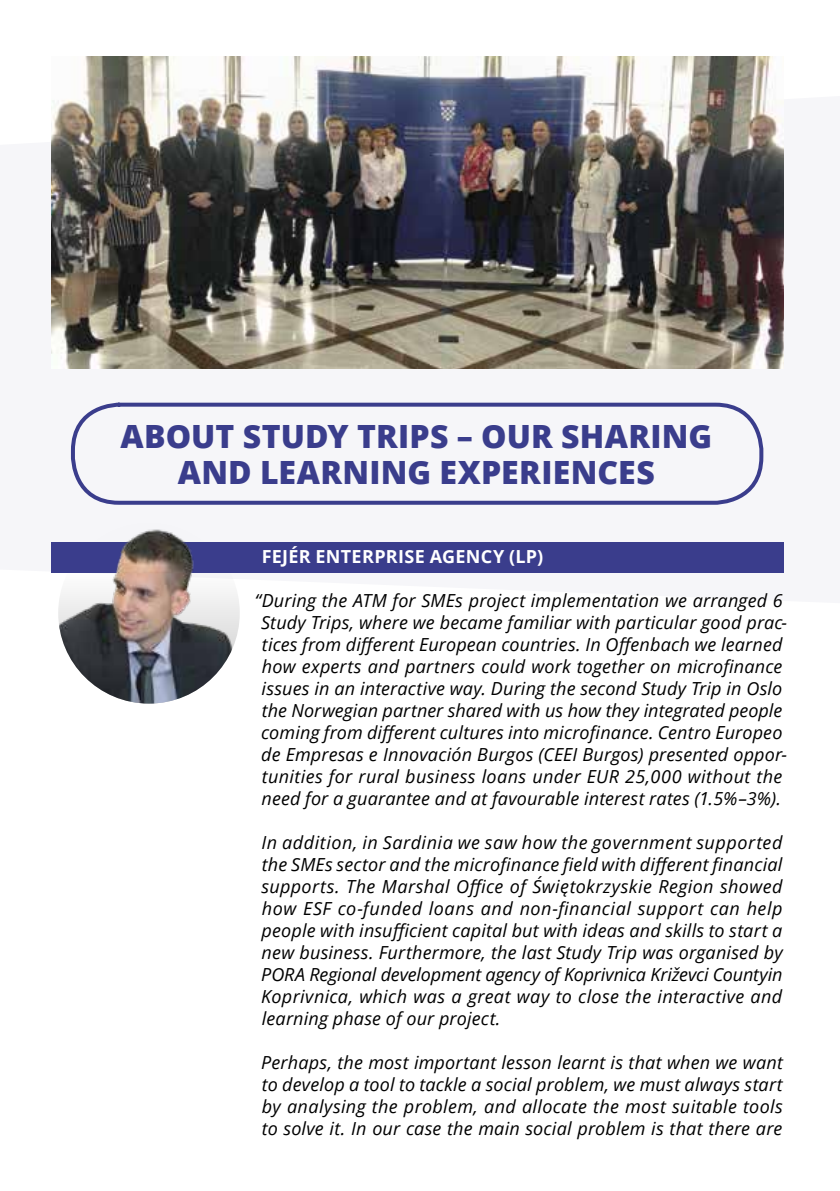
<style>
.page{position:relative;width:840px;height:1191px;background:#fff}
.page>*{position:absolute;margin:0;border:0;box-sizing:border-box;transform-origin:0 0}
.t1{font:800 32px/36px "Open Sans";letter-spacing:.005em;color:#3a3d8c;text-align:center}
.t2{font:italic 18px/22px "Open Sans";letter-spacing:.01em;color:#000;text-align:justify}
.t3{font:700 18px "Open Sans";letter-spacing:.02em;color:#fff}
</style>
<div class="page">
<div style="left:70px;top:101px;width:714px;height:472px;background:#f6f6f9"></div>
<img style="left:51px;top:57px;width:731px;height:312px">
<div style="left:71px;top:403px;width:692px;height:102px;border:4px solid #3a3d8c;border-radius:46px"></div>
<div style="left:51px;top:542px;width:731px;height:31px;background:#3a3d8c"></div>
<img style="left:58px;top:528px;width:182px;height:175px">
<h1 class="t1" style="left:120px;top:416px;width:592px">ABOUT STUDY TRIPS – OUR SHARING<br>AND LEARNING EXPERIENCES</h1>
<p class="t3" style="left:262px;top:543px;width:282px">FEJÉR ENTERPRISE AGENCY (LP)</p>
<p class="t2" style="left:254px;top:589px;width:533px;text-align:center">“During the ATM for SMEs project implementation we arranged 6<br>Study Trips, where we became familiar with particular good prac&shy;tices from different European countries. In Offenbach we learned how experts and partners could work together on microfinance issues in an interactive way. During the second Study Trip in Oslo the Norwegian partner shared with us how they integrated people coming from different cultures into microfinance. Centro Europeo de Empresas e Innovación Burgos (CEEI Burgos) presented oppor&shy;tunities for rural business loans under EUR 25,000 without the need for a guarantee and at favourable interest rates (1.5%–3%).</p>
<p class="t2" style="left:261px;top:831px;width:522px">In addition, in Sardinia we saw how the government supported the SMEs sector and the microfinance field with different financial supports. The Marshal Office of Świętokrzyskie Region showed how ESF co-funded loans and non-financial support can help people with insufficient capital but with ideas and skills to start a new business. Furthermore, the last Study Trip was organised by PORA Regional development agency of Koprivnica Križevci Countyin Koprivnica, which was a great way to close the interactive and learning phase of our project.</p>
<p class="t2" style="left:261px;top:1051px;width:522px">Perhaps, the most important lesson learnt is that when we want to develop a tool to tackle a social problem, we must always start by analysing the problem, and allocate the most suitable tools to solve it. In our case the main social problem is that there are</p>
</div>
